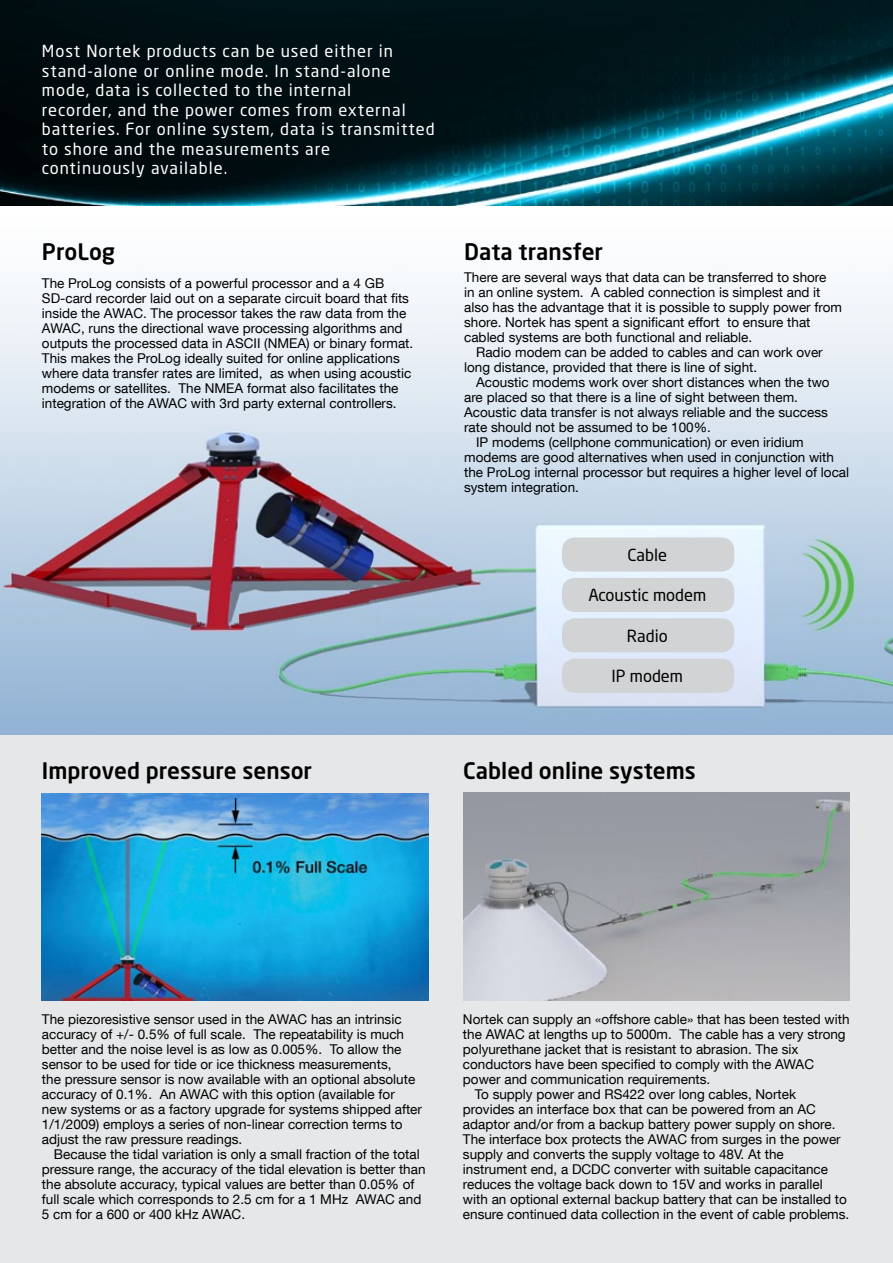
<style>
.page{position:relative;width:893px;height:1263px;background:#fff}
.page>*{position:absolute;margin:0;border:0;box-sizing:border-box;transform-origin:0 0}
.t1{font:500 22.5px "Neo Sans";color:#000}
.t2{font:16.5px/19.5px "Neo Sans Std";letter-spacing:.06em;color:#fff}
.t3{font:16.5px "Neo Sans Std";color:#000}
.t4{font:13.5px/15px "Helvetica Neue LT Com";color:#000}
</style>
<div class="page">
<img style="left:0;top:0;width:893px;height:736px">
<div style="left:0;top:736px;width:893px;height:527px;background:#e6e7e8"></div>
<div style="left:562px;top:537px;width:172px;height:34px;background:#d1d3d4;border-radius:13px"></div>
<div style="left:562px;top:618px;width:172px;height:34px;background:#d1d3d4;border-radius:13px"></div>
<div style="left:562px;top:659px;width:172px;height:34px;background:#d1d3d4;border-radius:13px"></div>
<div style="left:562px;top:578px;width:172px;height:34px;background:#d1d3d4;border-radius:13px"></div>
<img style="left:463px;top:793px;width:386px;height:207px">
<img style="left:42px;top:793px;width:387px;height:208px">
<p class="t2" style="left:42px;top:41px;width:394px">Most Nortek products can be used either in stand-alone or online mode. In stand-alone mode, data is collected to the internal<br>recorder, and the power comes from external batteries. For online system, data is transmitted to shore and the measurements are continuously available.</p>
<h1 class="t1" style="left:42px;top:242px;width:75px">ProLog</h1>
<h1 class="t1" style="left:464px;top:242px;width:140px">Data transfer</h1>
<p class="t4" style="left:42px;top:276px;width:373px">The ProLog consists of a powerful processor and a 4 GB SD-card recorder laid out on a separate circuit board that fits inside the AWAC. The processor takes the raw data from the AWAC, runs the directional wave processing algorithms and outputs the processed data in ASCII (NMEA) or binary format.<br>This makes the ProLog ideally suited for online applications where data transfer rates are limited, as when using acoustic modems or satellites. The NMEA format also facilitates the integration of the AWAC with 3rd party external controllers.</p>
<p class="t4" style="left:464px;top:269px;width:379px">There are several ways that data can be transferred to shore<br>in an online system. A cabled connection is simplest and it also has the advantage that it is possible to supply power from shore. Nortek has spent a significant effort to ensure that cabled systems are both functional and reliable.</p>
<p class="t4" style="left:464px;top:344px;width:360px;text-indent:12px">Radio modem can be added to cables and can work over long distance, provided that there is line of sight.</p>
<p class="t4" style="left:476px;top:374px;width:355px">Acoustic modems work over short distances when the two</p>
<p class="t4" style="left:464px;top:389px;width:335px">are placed so that there is a line of sight between them.</p>
<p class="t4" style="left:464px;top:404px;width:365px">Acoustic data transfer is not always reliable and the success</p>
<p class="t4" style="left:464px;top:419px;width:248px">rate should not be assumed to be 100%.</p>
<p class="t4" style="left:476px;top:434px;width:329px">IP modems (cellphone communication) or even iridium</p>
<p class="t4" style="left:464px;top:449px;width:371px">modems are good alternatives when used in conjunction with</p>
<p class="t4" style="left:464px;top:464px;width:387px">the ProLog internal processor but requires a higher level of local</p>
<p class="t4" style="left:464px;top:479px;width:116px">system integration.</p>
<p class="t3" style="left:628px;top:545px;width:41px">Cable</p>
<p class="t3" style="left:588px;top:585px;width:119px">Acoustic modem</p>
<h1 class="t1" style="left:42px;top:761px;width:272px">Improved pressure sensor</h1>
<p class="t3" style="left:627px;top:626px;width:42px">Radio</p>
<p class="t3" style="left:612px;top:666px;width:73px">IP modem</p>
<h1 class="t1" style="left:463px;top:761px;width:234px">Cabled online systems</h1>
<p class="t4" style="left:42px;top:1011px;width:382px">The piezoresistive sensor used in the AWAC has an intrinsic accuracy of +/- 0.5% of full scale. The repeatability is much better and the noise level is as low as 0.005%. To allow the sensor to be used for tide or ice thickness measurements,<br>the pressure sensor is now available with an optional absolute accuracy of 0.1%. An AWAC with this option (available for new systems or as a factory upgrade for systems shipped after 1/1/2009) employs a series of non-linear correction terms to adjust the raw pressure readings.</p>
<p class="t4" style="left:42px;top:1146px;width:385px;text-indent:12px">Because the tidal variation is only a small fraction of the total pressure range, the accuracy of the tidal elevation is better than the absolute accuracy, typical values are better than 0.05% of full scale which corresponds to 2.5 cm for a 1 MHz AWAC and 5 cm for a 600 or 400 kHz AWAC.</p>
<p class="t4" style="left:463px;top:1011px;width:388px">Nortek can supply an «offshore cable» that has been tested with</p>
<p class="t4" style="left:463px;top:1026px;width:384px">the AWAC at lengths up to 5000m. The cable has a very strong</p>
<p class="t4" style="left:463px;top:1041px;width:337px">polyurethane jacket that is resistant to abrasion. The six</p>
<p class="t4" style="left:463px;top:1056px;width:353px">conductors have been specified to comply with the AWAC</p>
<p class="t4" style="left:463px;top:1071px;width:249px">power and communication requirements.</p>
<p class="t4" style="left:475px;top:1086px;width:323px">To supply power and RS422 over long cables, Nortek</p>
<p class="t4" style="left:463px;top:1101px;width:355px">provides an interface box that can be powered from an AC</p>
<p class="t4" style="left:463px;top:1116px;width:374px">adaptor and/or from a backup battery power supply on shore.</p>
<p class="t4" style="left:463px;top:1131px;width:379px">The interface box protects the AWAC from surges in the power</p>
<p class="t4" style="left:463px;top:1146px;width:322px">supply and converts the supply voltage to 48V. At the</p>
<p class="t4" style="left:463px;top:1161px;width:367px">instrument end, a DCDC converter with suitable capacitance</p>
<p class="t4" style="left:463px;top:1176px;width:361px">reduces the voltage back down to 15V and works in parallel</p>
<p class="t4" style="left:463px;top:1191px;width:385px">with an optional external backup battery that can be installed to</p>
<p class="t4" style="left:463px;top:1206px;width:388px">ensure continued data collection in the event of cable problems.</p>
</div>
